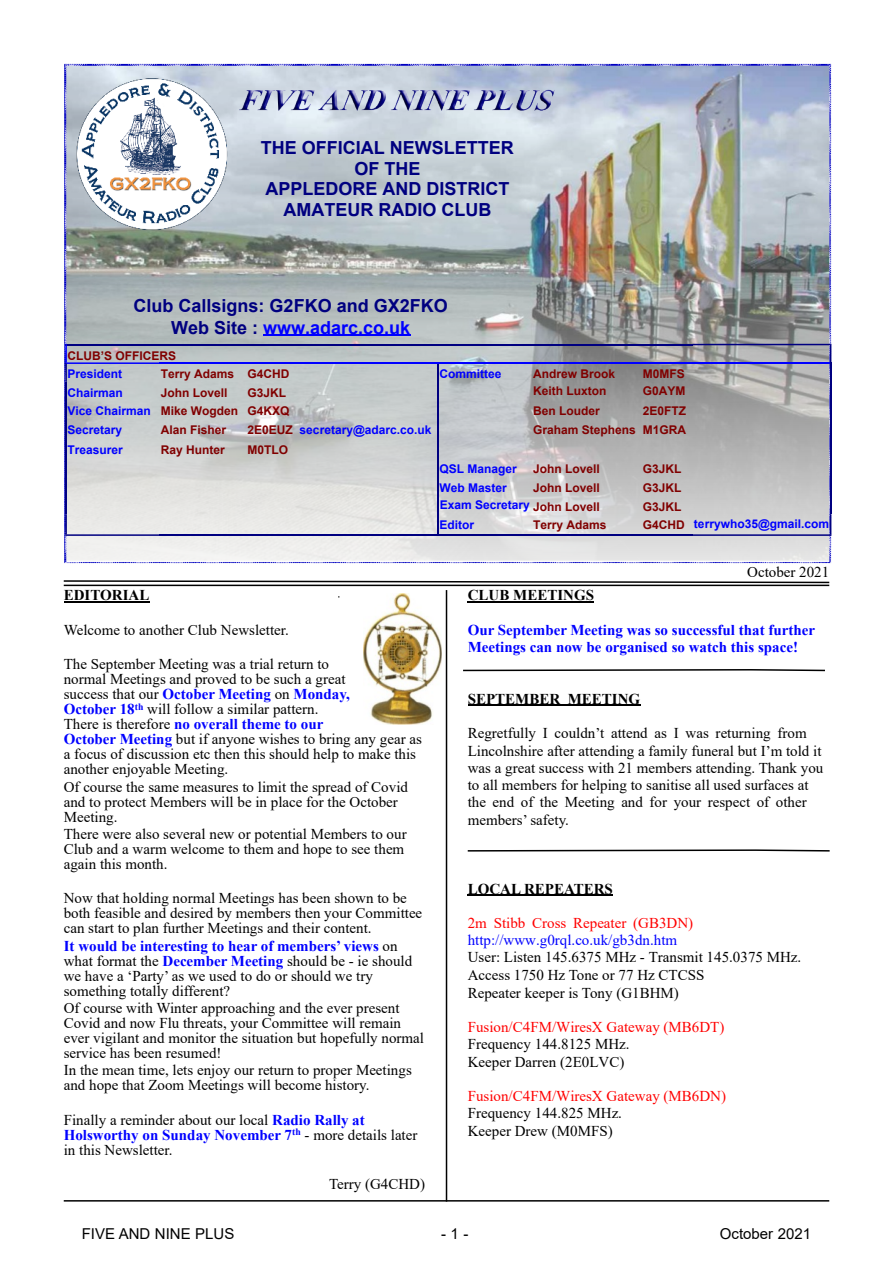
<style>
.page{position:relative;width:893px;height:1263px;background:#fff}
.page>*{position:absolute;margin:0;border:0;box-sizing:border-box;transform-origin:0 0}
.t1{font:700 18px/20.7px "Arial";color:#000080;text-align:center}
.t2{font:15px/15px "Times New Roman";color:#000}
.t3{font:15px "Times New Roman";color:#f00}
.t4{font:700 15px/17.2px "Times New Roman";color:#00f}
.t5{font:700 15px "Times New Roman";color:#000}
.t6{font:15px "Times New Roman";color:#00f}
.t7{font:15px "Arial";color:#000}
.t8{font:700 12px "Arial";color:#800000}
.t9{font:700 12px "Arial";color:#00f}
.s1{color:#00f}
.s2{color:#800000}
.s3{font-weight:700;color:#00f}
</style>
<div class="page">
<hr style="left:64px;top:601px;width:85px;height:2px;background:#000">
<hr style="left:468px;top:601px;width:126px;height:2px;background:#000">
<hr style="left:468px;top:705px;width:172px;height:1px;background:#000">
<hr style="left:468px;top:894px;width:145px;height:2px;background:#000">
<img style="left:65px;top:63px;width:767px;height:500px">
<img style="left:231px;top:80px;width:354px;height:73px">
<hr style="left:64px;top:1200px;width:765px;height:1px;background:#000">
<hr style="left:64px;top:585px;width:765px;height:1px;background:#000">
<svg style="left:63px;top:580px;width:767px;height:4px"></svg>
<img style="left:363px;top:593px;width:78px;height:132px">
<hr style="left:263px;top:334px;width:147px;height:2px;background:#00f">
<img style="left:71px;top:75px;width:160px;height:158px">
<hr style="left:160px;top:344px;width:86px;height:1px;background:#000080">
<hr style="left:246px;top:344px;width:52px;height:1px;background:#000080">
<hr style="left:298px;top:344px;width:140px;height:1px;background:#000080">
<hr style="left:438px;top:344px;width:94px;height:1px;background:#000080">
<hr style="left:532px;top:344px;width:109px;height:1px;background:#000080">
<hr style="left:641px;top:344px;width:51px;height:1px;background:#000080">
<hr style="left:160px;top:362px;width:86px;height:2px;background:#00f">
<hr style="left:246px;top:362px;width:52px;height:2px;background:#00f">
<hr style="left:298px;top:362px;width:141px;height:2px;background:#00f">
<hr style="left:438px;top:362px;width:94px;height:2px;background:#00f">
<hr style="left:532px;top:362px;width:109px;height:2px;background:#00f">
<hr style="left:641px;top:362px;width:51px;height:2px;background:#00f">
<hr style="left:160px;top:534px;width:86px;height:2px;background:#000080">
<hr style="left:246px;top:534px;width:52px;height:2px;background:#000080">
<hr style="left:298px;top:534px;width:141px;height:2px;background:#000080">
<hr style="left:438px;top:534px;width:94px;height:2px;background:#000080">
<hr style="left:532px;top:534px;width:109px;height:2px;background:#000080">
<hr style="left:641px;top:534px;width:51px;height:2px;background:#000080">
<svg style="left:65px;top:344px;width:95px;height:75px"></svg>
<hr style="left:65px;top:419px;width:2px;height:20px;background:#000080">
<svg style="left:65px;top:439px;width:95px;height:97px"></svg>
<svg style="left:438px;top:364px;width:1px;height:170px"></svg>
<svg style="left:692px;top:344px;width:139px;height:192px"></svg>
<hr style="left:446px;top:590px;width:1px;height:611px;background:#000">
<svg style="left:463px;top:669px;width:362px;height:3px"></svg>
<svg style="left:467px;top:849px;width:363px;height:3px"></svg>
<p class="t1" style="left:261px;top:139px;width:254px">THE OFFICIAL NEWSLETTER<br>OF THE<br>APPLEDORE AND DISTRICT<br>AMATEUR RADIO CLUB</p>
<p class="t1" style="left:134px;top:296px;width:316px;line-height:21.6px">Club Callsigns: G2FKO and GX2FKO<br>Web Site : <span class="s1">www.adarc.co.uk</span></p>
<p class="t8" style="left:67px;top:351px;width:110px">CLUB’S OFFICERS</p>
<p class="t9" style="left:67px;top:369px;width:56px">President</p>
<p class="t8" style="left:161px;top:369px;width:130px">Terry Adams G4CHD</p>
<p class="t9" style="left:440px;top:369px;width:63px">Committee</p>
<p class="t8" style="left:533px;top:369px;width:84px">Andrew Brook</p>
<p class="t8" style="left:643px;top:369px;width:43px">M0MFS</p>
<p class="t9" style="left:67px;top:388px;width:57px">Chairman</p>
<p class="t8" style="left:161px;top:388px;width:68px">John Lovell</p>
<p class="t8" style="left:247px;top:388px;width:40px">G3JKL</p>
<p class="t8" style="left:533px;top:386px;width:75px">Keith Luxton</p>
<p class="t8" style="left:643px;top:386px;width:44px">G0AYM</p>
<p class="t8" style="left:67px;top:407px;width:224px"><span class="s1">Vice Chairman</span> Mike Wogden G4KXQ</p>
<p class="t8" style="left:533px;top:407px;width:68px">Ben Louder</p>
<p class="t8" style="left:643px;top:407px;width:45px">2E0FTZ</p>
<p class="t9" style="left:67px;top:425px;width:56px">Secretary</p>
<p class="t8" style="left:161px;top:425px;width:67px">Alan Fisher</p>
<p class="t9" style="left:247px;top:425px;width:186px"><span class="s2">2E0EUZ</span> secretary@adarc.co.uk</p>
<p class="t8" style="left:533px;top:425px;width:154px">Graham Stephens M1GRA</p>
<p class="t9" style="left:67px;top:445px;width:57px">Treasurer</p>
<p class="t8" style="left:161px;top:445px;width:66px">Ray Hunter</p>
<p class="t8" style="left:247px;top:445px;width:42px">M0TLO</p>
<p class="t9" style="left:440px;top:465px;width:79px">QSL Manager</p>
<p class="t8" style="left:533px;top:465px;width:68px">John Lovell</p>
<p class="t8" style="left:643px;top:465px;width:40px">G3JKL</p>
<p class="t9" style="left:440px;top:483px;width:69px">Web Master</p>
<p class="t8" style="left:533px;top:483px;width:68px">John Lovell</p>
<p class="t8" style="left:643px;top:483px;width:40px">G3JKL</p>
<p class="t9" style="left:440px;top:500px;width:162px">Exam Secretary <span class="s2">John Lovell</span></p>
<p class="t8" style="left:643px;top:502px;width:40px">G3JKL</p>
<p class="t9" style="left:440px;top:520px;width:36px">Editor</p>
<p class="t8" style="left:533px;top:520px;width:75px">Terry Adams</p>
<p class="t9" style="left:643px;top:519px;width:188px"><span class="s2">G4CHD</span> terrywho35@gmail.com</p>
<p class="t5" style="left:64px;top:590px;width:87px">EDITORIAL</p>
<p class="t2" style="left:64px;top:624px;width:226px">Welcome to another Club Newsletter.</p>
<p class="t2" style="left:64px;top:658px;width:360px">The September Meeting was a trial return to<br>normal Meetings and proved to be such a great<br>success that our <span class="s3">October Meeting</span> on <span class="s3">Monday,<br>October 18</span><sup>th</sup> will follow a similar pattern.<br>There is therefore <span class="s3">no overall theme to our<br>October Meeting</span> but if anyone wishes to bring any gear as a focus of discussion etc then this should help to make this another enjoyable Meeting.</p>
<p class="t2" style="left:64px;top:780px;width:346px">Of course the same measures to limit the spread of Covid and to protect Members will be in place for the October<br>Meeting.</p>
<p class="t2" style="left:64px;top:828px;width:344px">There were also several new or potential Members to our<br>Club and a warm welcome to them and hope to see them again this month.</p>
<p class="t2" style="left:64px;top:892px;width:360px">Now that holding normal Meetings has been shown to be both feasible and desired by members then your Committee can start to plan further Meetings and their content.</p>
<p class="t2" style="left:64px;top:939px;width:350px"><span class="s3">It would be interesting to hear of members’ views</span> on what format the <span class="s3">December Meeting</span> should be - ie should we have a ‘Party’ as we used to do or should we try something totally different?</p>
<p class="t2" style="left:64px;top:1002px;width:362px">Of course with Winter approaching and the ever present Covid and now Flu threats, your Committee will remain ever vigilant and monitor the situation but hopefully normal service has been resumed!</p>
<p class="t2" style="left:64px;top:1064px;width:350px">In the mean time, lets enjoy our return to proper Meetings and hope that Zoom Meetings will become history.</p>
<p class="t2" style="left:64px;top:1113px;width:355px">Finally a reminder about our local <span class="s3">Radio Rally at<br>Holsworthy on Sunday November 7</span><sup>th</sup> - more details later in this Newsletter.</p>
<p class="t2" style="left:329px;top:1178px;width:98px">Terry (G4CHD)</p>
<p class="t2" style="left:747px;top:566px;width:84px">October 2021</p>
<p class="t5" style="left:468px;top:590px;width:128px">CLUB MEETINGS</p>
<p class="t4" style="left:468px;top:623px;width:349px">Our September Meeting was so successful that further<br>Meetings can now be organised so watch this space!</p>
<p class="t5" style="left:468px;top:694px;width:174px">SEPTEMBER MEETING</p>
<p class="t2" style="left:468px;top:726px;width:357px;line-height:17.2px">Regretfully I couldn’t attend as I was returning from Lincolnshire after attending a family funeral but I’m told it was a great success with 21 members attending. Thank you to all members for helping to sanitise all used surfaces at the end of the Meeting and for your respect of other members’ safety.</p>
<p class="t5" style="left:468px;top:883px;width:147px">LOCAL REPEATERS</p>
<p class="t3" style="left:468px;top:917px;width:227px">2m Stibb Cross Repeater (GB3DN)</p>
<p class="t6" style="left:468px;top:935px;width:211px">http://www.g0rql.co.uk/gb3dn.htm</p>
<p class="t2" style="left:468px;top:950px;width:335px;line-height:17.5px">User: Listen 145.6375 MHz - Transmit 145.0375 MHz.<br>Access 1750 Hz Tone or 77 Hz CTCSS<br>Repeater keeper is Tony (G1BHM)</p>
<p class="t3" style="left:468px;top:1022px;width:258px">Fusion/C4FM/WiresX Gateway (MB6DT)</p>
<p class="t2" style="left:468px;top:1037px;width:163px;line-height:17.2px">Frequency 144.8125 MHz.<br>Keeper Darren (2E0LVC)</p>
<p class="t3" style="left:468px;top:1091px;width:260px">Fusion/C4FM/WiresX Gateway (MB6DN)</p>
<p class="t2" style="left:468px;top:1106px;width:156px;line-height:17.2px">Frequency 144.825 MHz.<br>Keeper Drew (M0MFS)</p>
<p class="t7" style="left:82px;top:1228px;width:154px">FIVE AND NINE PLUS</p>
<p class="t7" style="left:441px;top:1228px;width:29px">- 1 -</p>
<p class="t7" style="left:720px;top:1228px;width:93px">October 2021</p>
</div>
